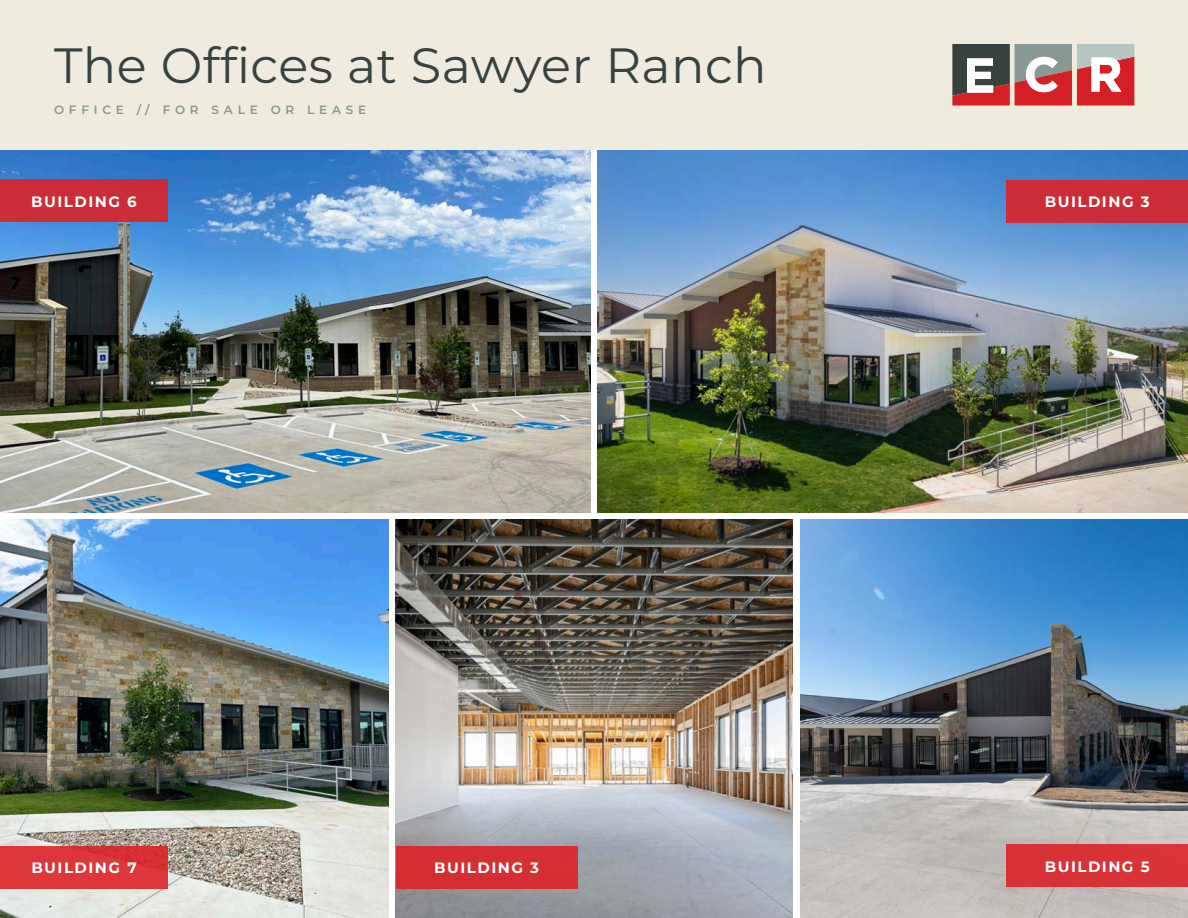
<style>
.page{position:relative;width:1188px;height:918px;background:#fff}
.page>*{position:absolute;margin:0;border:0;box-sizing:border-box;transform-origin:0 0}
.t1{font:49.5px "Montserrat";letter-spacing:.01em;color:#37423f}
.t2{font:700 15px "Montserrat";letter-spacing:.1em;color:#fff}
.t3{font:600 12px "Montserrat";letter-spacing:.4em;color:#889893}
</style>
<div class="page">
<div style="left:0;top:0;width:1188px;height:150px;background:#f0ebdf"></div>
<svg style="left:952px;top:44px;width:182px;height:62px;background:#b47879"></svg>
<img style="left:396px;top:520px;width:396px;height:398px">
<img style="left:0;top:520px;width:389px;height:398px">
<img style="left:0;top:150px;width:590px;height:362px">
<img style="left:598px;top:150px;width:590px;height:362px">
<img style="left:800px;top:520px;width:388px;height:398px">
<div style="left:0;top:179px;width:168px;height:43px;background:#cb2c39"></div>
<div style="left:0;top:846px;width:168px;height:43px;background:#dc363b"></div>
<div style="left:1006px;top:180px;width:182px;height:43px;background:#cc2d38"></div>
<div style="left:396px;top:846px;width:181px;height:43px;background:#d52f34"></div>
<div style="left:1006px;top:844px;width:182px;height:43px;background:#d93236"></div>
<h1 class="t1" style="left:54px;top:31px;width:714px">The Offices at Sawyer Ranch</h1>
<p class="t3" style="left:54px;top:101px;width:314px">OFFICE // FOR SALE OR LEASE</p>
<p class="t2" style="left:31px;top:190px;width:107px">BUILDING 6</p>
<p class="t2" style="left:1045px;top:191px;width:106px">BUILDING 3</p>
<p class="t2" style="left:31px;top:857px;width:107px">BUILDING 7</p>
<p class="t2" style="left:434px;top:857px;width:106px">BUILDING 3</p>
<p class="t2" style="left:1045px;top:855px;width:106px">BUILDING 5</p>
</div>
